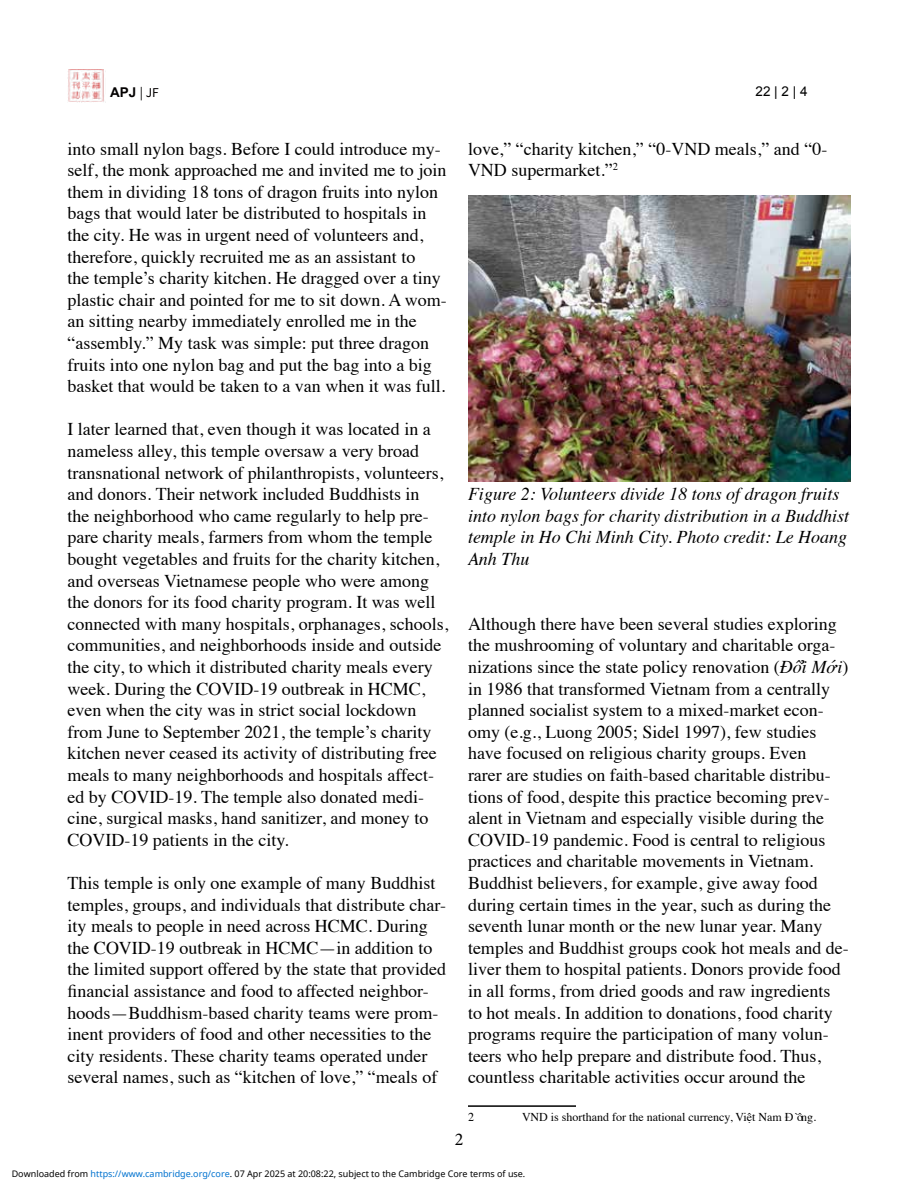
<style>
.page{position:relative;width:918px;height:1188px;background:#fff}
.page>*{position:absolute;margin:0;border:0;box-sizing:border-box;transform-origin:0 0}
.t1{font:18px/21.6px "Times";color:#000}
.t2{font:italic 18px/21.6px "Times";color:#000}
.t3{font:18px "Minion Pro";color:#000}
.t4{font:700 13.5px "Arial";color:#030000}
.t5{font:13.5px "Arial";color:#000101}
.t6{font:12px "Times";color:#000}
.t7{font:9px "Noto Sans";color:#000}
.s1{font-family:"Source Sans 3";font-weight:400}
.s2{font-style:italic}
.s3{color:#0172cf}
</style>
<div class="page">
<img style="left:68px;top:69px;width:38px;height:34px">
<hr style="left:468px;top:1105px;width:108px;height:2px;background:#000">
<img style="left:468px;top:195px;width:382px;height:287px">
<p class="t4" style="left:110px;top:84px;width:50px">APJ <span class="s1">| JF</span></p>
<p class="t5" style="left:756px;top:83px;width:54px">22 | 2 | 4</p>
<p class="t1" style="left:68px;top:136px;width:381px">into small nylon bags. Before I could introduce my&shy;self, the monk approached me and invited me to join them in dividing 18 tons of dragon fruits into nylon bags that would later be distributed to hospitals in the city. He was in urgent need of volunteers and, therefore, quickly recruited me as an assistant to<br>the temple’s charity kitchen. He dragged over a tiny plastic chair and pointed for me to sit down. A wom&shy;an sitting nearby immediately enrolled me in the “assembly.” My task was simple: put three dragon fruits into one nylon bag and put the bag into a big basket that would be taken to a van when it was full.</p>
<p class="t1" style="left:68px;top:417px;width:382px">I later learned that, even though it was located in a nameless alley, this temple oversaw a very broad transnational network of philanthropists, volunteers, and donors. Their network included Buddhists in<br>the neighborhood who came regularly to help pre&shy;pare charity meals, farmers from whom the temple bought vegetables and fruits for the charity kitchen, and overseas Vietnamese people who were among the donors for its food charity program. It was well connected with many hospitals, orphanages, schools, communities, and neighborhoods inside and outside the city, to which it distributed charity meals every week. During the COVID-19 outbreak in HCMC, even when the city was in strict social lockdown from June to September 2021, the temple’s charity kitchen never ceased its activity of distributing free meals to many neighborhoods and hospitals affect&shy;ed by COVID-19. The temple also donated medi&shy;cine, surgical masks, hand sanitizer, and money to COVID-19 patients in the city.</p>
<p class="t1" style="left:68px;top:871px;width:380px">This temple is only one example of many Buddhist temples, groups, and individuals that distribute char&shy;ity meals to people in need across HCMC. During the COVID-19 outbreak in HCMC—in addition to the limited support offered by the state that provided financial assistance and food to affected neighbor&shy;hoods—Buddhism-based charity teams were prom&shy;inent providers of food and other necessities to the city residents. These charity teams operated under several names, such as “kitchen of love,” “meals of</p>
<p class="t1" style="left:468px;top:136px;width:361px">love,” “charity kitchen,” “0-VND meals,” and “0-<br>VND supermarket.”<sup>2</sup></p>
<p class="t2" style="left:468px;top:482px;width:383px">Figure 2: Volunteers divide 18 tons of dragon fruits into nylon bags for charity distribution in a Buddhist temple in Ho Chi Minh City. Photo credit: Le Hoang Anh Thu</p>
<p class="t1" style="left:468px;top:611px;width:382px">Although there have been several studies exploring the mushrooming of voluntary and charitable orga&shy;nizations since the state policy renovation (<span class="s2">Đổi Mới</span>) in 1986 that transformed Vietnam from a centrally planned socialist system to a mixed-market econ&shy;omy (e.g., Luong 2005; Sidel 1997), few studies have focused on religious charity groups. Even<br>rarer are studies on faith-based charitable distribu&shy;tions of food, despite this practice becoming prev&shy;alent in Vietnam and especially visible during the COVID-19 pandemic. Food is central to religious practices and charitable movements in Vietnam.<br>Buddhist believers, for example, give away food during certain times in the year, such as during the seventh lunar month or the new lunar year. Many temples and Buddhist groups cook hot meals and de&shy;liver them to hospital patients. Donors provide food in all forms, from dried goods and raw ingredients to hot meals. In addition to donations, food charity programs require the participation of many volun&shy;teers who help prepare and distribute food. Thus, countless charitable activities occur around the</p>
<p class="t6" style="left:468px;top:1105px;width:7px">2</p>
<p class="t6" style="left:522px;top:1105px;width:296px">VND is shorthand for the national currency, Việt Nam Đồng.</p>
<p class="t3" style="left:455px;top:1127px;width:10px">2</p>
<p class="t7" style="left:12px;top:1168px;width:515px">Downloaded from <span class="s3">https://www.cambridge.org/core</span>. 07 Apr 2025 at 20:08:22, subject to the Cambridge Core terms of use.</p>
</div>
